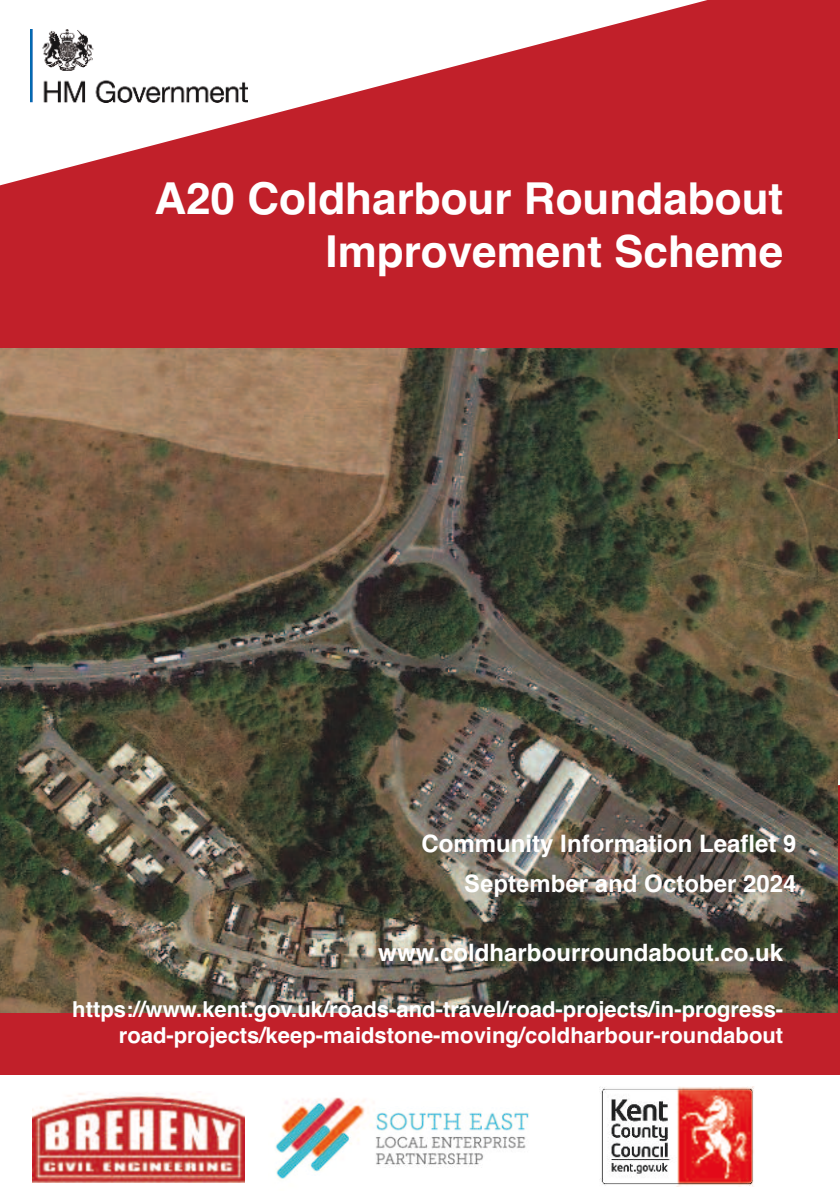
<style>
.page{position:relative;width:840px;height:1191px;background:#fff}
.page>*{position:absolute;margin:0;border:0;box-sizing:border-box;transform-origin:0 0}
.t1{font:700 44px/52.8px "Helvetica";color:#fff;text-align:right}
.t2{font:700 24px/40.2px "Helvetica";color:#fff;text-align:right}
.t3{font:700 22px "Helvetica";color:#fff}
.s1{font-family:"Arial"}
</style>
<div class="page">
<div style="left:0;top:783px;width:839px;height:292px;background:#c1202a"></div>
<div style="left:0;top:9px;width:839px;height:439px;background:#c1202a"></div>
<svg style="left:0;top:0;width:769px;height:213px;fill:#c1202a"></svg>
<img style="left:30px;top:30px;width:217px;height:73px">
<img style="left:0;top:348px;width:837px;height:664px">
<img style="left:275px;top:1097px;width:254px;height:82px">
<img style="left:32px;top:1093px;width:212px;height:89px">
<img style="left:599px;top:1086px;width:154px;height:101px">
<h1 class="t1" style="left:154px;top:176px;width:630px">A20 Coldharbour Roundabout<br>Improvement Scheme</h1>
<p class="t2" style="left:421px;top:825px;width:376px">Community Information Leaflet <span class="s1">9<br>September and Octo</span>ber 2024</p>
<p class="t2" style="left:378px;top:934px;width:406px">www.coldharbourroundabout.co.uk</p>
<p class="t3" style="left:72px;top:1000px;width:712px">https://www.kent.gov.uk/roads-and-travel/road-projects/in-progress-</p>
<p class="t3" style="left:119px;top:1026px;width:665px">road-projects/keep-maidstone-moving/coldharbour-roundabout</p>
</div>
